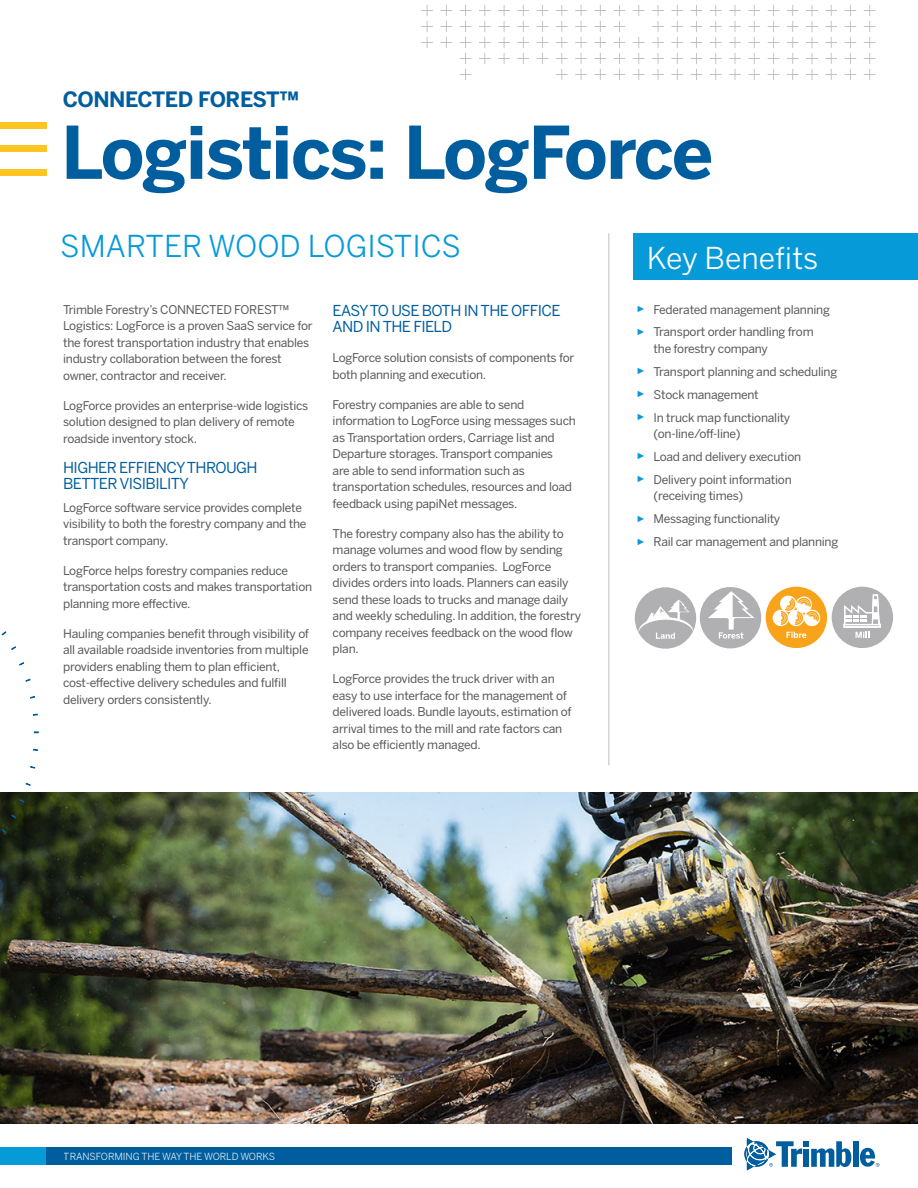
<style>
.page{position:relative;width:918px;height:1188px;background:#fff}
.page>*{position:absolute;margin:0;border:0;box-sizing:border-box;transform-origin:0 0}
.CoverHeading{font:700 72px "Benton Sans";letter-spacing:-.02em;color:#005e9e}
.CoverHeading_Small_C{font:30px "Benton Sans";color:#069ad9}
.KeyFeaturesHeader1{font:30px "Benton Sans";color:#fff}
.CoverHeading-2{font:700 21px "Benton Sans";letter-spacing:-.02em;color:#005e9e}
.Header2{font:15px/16.5px "Benton Sans";letter-spacing:-.04em;color:#005e9e}
.BodyTextFront{font:15px/16.5px "Benton Sans";letter-spacing:-.04em;color:#005e9e}
.BodyTextFront-2{font:12px/16.5px "Benton Sans";letter-spacing:-.02em;color:#57585a}
.t1{font:9.75px "Benton Sans";letter-spacing:-.01em;color:#fff}
.s1{font-family:"Arial";font-size:9px;color:#069ad9}
</style>
<div class="page">
<svg style="left:421px;top:5px;width:455px;height:75px"></svg>
<div style="left:853px;top:1141px;width:5px;height:26px;background:#005e9e"></div>
<svg style="left:744px;top:1138px;width:107px;height:32px"></svg>
<svg style="left:860px;top:1148px;width:19px;height:19px"></svg>
<div style="left:0;top:1147px;width:730px;height:18px;background:#069ad9"></div>
<div style="left:47px;top:1147px;width:685px;height:18px;background:#005e9e"></div>
<img style="left:0;top:793px;width:918px;height:331px">
<div style="left:0;top:122px;width:47px;height:7px;background:#fec422"></div>
<div style="left:0;top:146px;width:47px;height:6px;background:#fec422"></div>
<div style="left:0;top:169px;width:47px;height:7px;background:#fec422"></div>
<div style="left:633px;top:233px;width:285px;height:47px;background:#069ad9"></div>
<hr style="left:608px;top:233px;width:2px;height:532px;background:#d4d3d3">
<svg style="left:30px;top:766px;width:5px;height:3px"></svg>
<svg style="left:25px;top:783px;width:6px;height:3px"></svg>
<svg style="left:19px;top:799px;width:6px;height:4px"></svg>
<svg style="left:11px;top:814px;width:6px;height:5px"></svg>
<svg style="left:2px;top:829px;width:5px;height:5px"></svg>
<svg style="left:1px;top:631px;width:6px;height:5px"></svg>
<svg style="left:11px;top:646px;width:5px;height:4px"></svg>
<svg style="left:19px;top:662px;width:5px;height:4px"></svg>
<svg style="left:25px;top:678px;width:6px;height:4px"></svg>
<svg style="left:30px;top:696px;width:5px;height:3px"></svg>
<svg style="left:33px;top:713px;width:5px;height:3px"></svg>
<svg style="left:634px;top:586px;width:259px;height:63px"></svg>
<p class="CoverHeading-2" style="left:63px;top:86px;width:238px">CONNECTED FOREST™</p>
<p class="CoverHeading" style="left:61px;top:107px;width:654px">Logistics: LogForce</p>
<p class="CoverHeading_Small_C" style="left:60px;top:228px;width:402px">SMARTER WOOD LOGISTICS</p>
<p class="BodyTextFront-2" style="left:63px;top:301px;width:251px">Trimble Forestry’s CONNECTED FOREST™ Logistics: LogForce is a proven SaaS service for the forest transportation industry that enables industry collaboration between the forest owner, contractor and receiver.</p>
<p class="BodyTextFront-2" style="left:63px;top:397px;width:247px">LogForce provides an enterprise-wide logistics solution designed to plan delivery of remote roadside inventory stock.</p>
<p class="Header2" style="left:63px;top:459px;width:196px">HIGHER EFFIENCY THROUGH<br>BETTER VISIBILITY</p>
<p class="BodyTextFront-2" style="left:63px;top:499px;width:245px">LogForce software service provides complete visibility to both the forestry company and the transport company.</p>
<p class="BodyTextFront-2" style="left:63px;top:562px;width:251px">LogForce helps forestry companies reduce transportation costs and makes transportation planning more effective.</p>
<p class="BodyTextFront-2" style="left:63px;top:625px;width:247px">Hauling companies benefit through visibility of all available roadside inventories from multiple providers enabling them to plan efficient, cost-effective delivery schedules and fulfill delivery orders consistently.</p>
<p class="BodyTextFront" style="left:333px;top:302px;width:230px">EASY TO USE BOTH IN THE OFFICE<br>AND IN THE FIELD</p>
<p class="BodyTextFront-2" style="left:333px;top:350px;width:243px">LogForce solution consists of components for both planning and execution.</p>
<p class="BodyTextFront-2" style="left:333px;top:396px;width:245px">Forestry companies are able to send information to LogForce using messages such as Transportation orders, Carriage list and Departure storages. Transport companies<br>are able to send information such as transportation schedules, resources and load feedback using papiNet messages.</p>
<p class="BodyTextFront-2" style="left:333px;top:525px;width:250px">The forestry company also has the ability to manage volumes and wood flow by sending orders to transport companies. LogForce divides orders into loads. Planners can easily send these loads to trucks and manage daily and weekly scheduling. In addition, the forestry company receives feedback on the wood flow plan.</p>
<p class="BodyTextFront-2" style="left:333px;top:671px;width:240px">LogForce provides the truck driver with an easy to use interface for the management of delivered loads. Bundle layouts, estimation of arrival times to the mill and rate factors can also be efficiently managed.</p>
<p class="KeyFeaturesHeader1" style="left:647px;top:240px;width:173px">Key Benefits</p>
<p class="BodyTextFront-2" style="left:637px;top:301px;width:195px"><span class="s1">►</span> Federated management planning</p>
<p class="BodyTextFront-2" style="left:654px;top:324px;width:162px;text-indent:-17px"><span class="s1">►</span> Transport order handling from the forestry company</p>
<p class="BodyTextFront-2" style="left:637px;top:363px;width:202px"><span class="s1">►</span> Transport planning and scheduling</p>
<p class="BodyTextFront-2" style="left:637px;top:386px;width:124px"><span class="s1">►</span> Stock management</p>
<p class="BodyTextFront-2" style="left:654px;top:409px;width:138px;text-indent:-17px"><span class="s1">►</span> In truck map functionality (on-line/off-line)</p>
<p class="BodyTextFront-2" style="left:637px;top:448px;width:166px"><span class="s1">►</span> Load and delivery execution</p>
<p class="BodyTextFront-2" style="left:654px;top:471px;width:140px;text-indent:-17px"><span class="s1">►</span> Delivery point information (receiving times)</p>
<p class="BodyTextFront-2" style="left:637px;top:511px;width:145px"><span class="s1">►</span> Messaging functionality</p>
<p class="BodyTextFront-2" style="left:637px;top:534px;width:203px"><span class="s1">►</span> Rail car management and planning</p>
<p class="t1" style="left:64px;top:1150px;width:213px">TRANSFORMING THE WAY THE WORLD WORKS</p>
</div>
